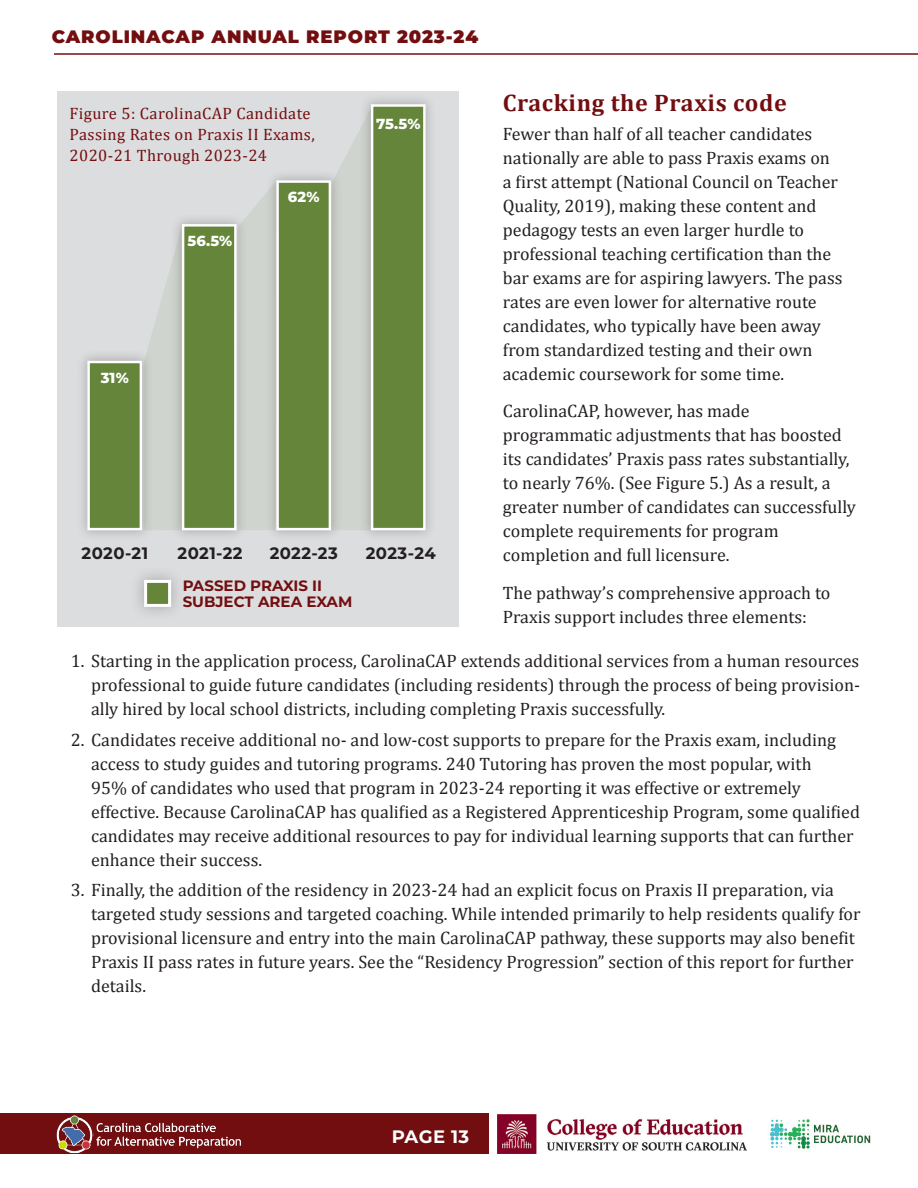
<style>
.page{position:relative;width:918px;height:1188px;background:#fff}
.page>*{position:absolute;margin:0;border:0;box-sizing:border-box;transform-origin:0 0}
.Subsection_Heading{font:700 24px "Cambria";letter-spacing:.025em;color:#730e10}
.Body_Text{font:18px/24px "Cambria";color:#231f20}
.t1{font:900 18px "Montserrat";letter-spacing:.05em;color:#730e10}
.t2{font:700 18px "Montserrat";letter-spacing:.02em;color:#fff}
.Graph_Title{font:16.5px/21px "Cambria";letter-spacing:.025em;color:#730e10}
.Graph_Reference{font:700 16.5px "Montserrat";letter-spacing:.025em;color:#231f20}
.Small_Data_Label{font:700 15px/16.5px "Montserrat";color:#730e10}
.Small_Number{font:800 14.55px "Montserrat";letter-spacing:.01em;color:#fff}
</style>
<div class="page">
<hr style="left:54px;top:53px;width:864px;height:2px;background:#730e10">
<div style="left:0;top:1114px;width:489px;height:40px;background:#730e10"></div>
<img style="left:497px;top:1114px;width:250px;height:40px">
<img style="left:54px;top:1113px;width:39px;height:41px">
<img style="left:93px;top:1122px;width:148px;height:27px">
<img style="left:770px;top:1119px;width:101px;height:30px">
<div style="left:57px;top:91px;width:402px;height:535px;background:#dcdddf"></div>
<div style="left:339px;top:132px;width:20px;height:398px;background:#d0d4ce"></div>
<svg style="left:148px;top:271px;width:22px;height:259px"></svg>
<div style="left:248px;top:195px;width:17px;height:335px;background:#d0d4ce"></div>
<div style="left:76px;top:349px;width:78px;height:193px;background:#231f20;opacity:.25"></div>
<div style="left:87px;top:361px;width:55px;height:169px;background:#65853a;border:2px solid #fff"></div>
<div style="left:170px;top:212px;width:78px;height:330px;background:#231f20;opacity:.25"></div>
<div style="left:182px;top:224px;width:55px;height:306px;background:#65853a;border:2px solid #fff"></div>
<div style="left:265px;top:169px;width:78px;height:373px;background:#231f20;opacity:.25"></div>
<div style="left:276px;top:180px;width:55px;height:350px;background:#65853a;border:2px solid #fff"></div>
<div style="left:129px;top:565px;width:57px;height:57px;background:#231f20;opacity:.25"></div>
<div style="left:144px;top:580px;width:27px;height:27px;background:#65853a;border:3px solid #fff"></div>
<div style="left:359px;top:92px;width:78px;height:450px;background:#231f20;opacity:.25"></div>
<div style="left:371px;top:104px;width:55px;height:426px;background:#65853a;border:2px solid #fff"></div>
<p class="t1" style="left:52px;top:23px;width:428px">CAROLINACAP ANNUAL REPORT 2023-24</p>
<p class="Subsection_Heading" style="left:503px;top:88px;width:285px">Cracking the Praxis code</p>
<p class="Body_Text" style="left:503px;top:122px;width:341px">Fewer than half of all teacher candidates nationally are able to pass Praxis exams on a first attempt (National Council on Teacher Quality, 2019), making these content and pedagogy tests an even larger hurdle to professional teaching certification than the bar exams are for aspiring lawyers. The pass rates are even lower for alternative route candidates, who typically have been away from standardized testing and their own academic coursework for some time.</p>
<p class="Body_Text" style="left:503px;top:399px;width:355px">CarolinaCAP, however, has made programmatic adjustments that has boosted its candidates’ Praxis pass rates substantially, to nearly 76%. (See Figure 5.) As a result, a greater number of candidates can successfully complete requirements for program completion and full licensure.</p>
<p class="Body_Text" style="left:503px;top:581px;width:329px">The pathway’s comprehensive approach to<br>Praxis support includes three elements:</p>
<p class="Body_Text" style="left:91px;top:649px;width:770px;text-align:justify;text-indent:-20px">1. Starting in the application process, CarolinaCAP extends additional services from a human resources professional to guide future candidates (including residents) through the process of being provision&shy;ally hired by local school districts, including completing Praxis successfully.</p>
<p class="Body_Text" style="left:91px;top:728px;width:770px;text-indent:-20px">2. Candidates receive additional no- and low-cost supports to prepare for the Praxis exam, including access to study guides and tutoring programs. 240 Tutoring has proven the most popular, with<br>95% of candidates who used that program in 2023-24 reporting it was effective or extremely effective. Because CarolinaCAP has qualified as a Registered Apprenticeship Program, some qualified candidates may receive additional resources to pay for individual learning supports that can further enhance their success.</p>
<p class="Body_Text" style="left:91px;top:878px;width:771px;text-indent:-20px">3. Finally, the addition of the residency in 2023-24 had an explicit focus on Praxis II preparation, via targeted study sessions and targeted coaching. While intended primarily to help residents qualify for provisional licensure and entry into the main CarolinaCAP pathway, these supports may also benefit Praxis II pass rates in future years. See the “Residency Progression” section of this report for further details.</p>
<p class="Graph_Title" style="left:70px;top:103px;width:243px">Figure 5: CarolinaCAP Candidate</p>
<p class="Graph_Title" style="left:70px;top:124px;width:247px">Passing Rates on Praxis II Exams,<br>2020-21 Through 2023-24</p>
<p class="Small_Number" style="left:376px;top:113px;width:46px">75.5%</p>
<p class="Small_Number" style="left:288px;top:186px;width:33px">62%</p>
<p class="Small_Number" style="left:187px;top:230px;width:46px">56.5%</p>
<p class="Small_Number" style="left:101px;top:367px;width:30px">31%</p>
<p class="Graph_Reference" style="left:82px;top:541px;width:68px">2020-21</p>
<p class="Graph_Reference" style="left:178px;top:541px;width:67px">2021-22</p>
<p class="Graph_Reference" style="left:270px;top:541px;width:70px">2022-23</p>
<p class="Graph_Reference" style="left:366px;top:541px;width:71px">2023-24</p>
<p class="Small_Data_Label" style="left:183px;top:577px;width:171px">PASSED PRAXIS II<br>SUBJECT AREA EXAM</p>
<p class="t2" style="left:392px;top:1123px;width:79px">PAGE 13</p>
</div>
